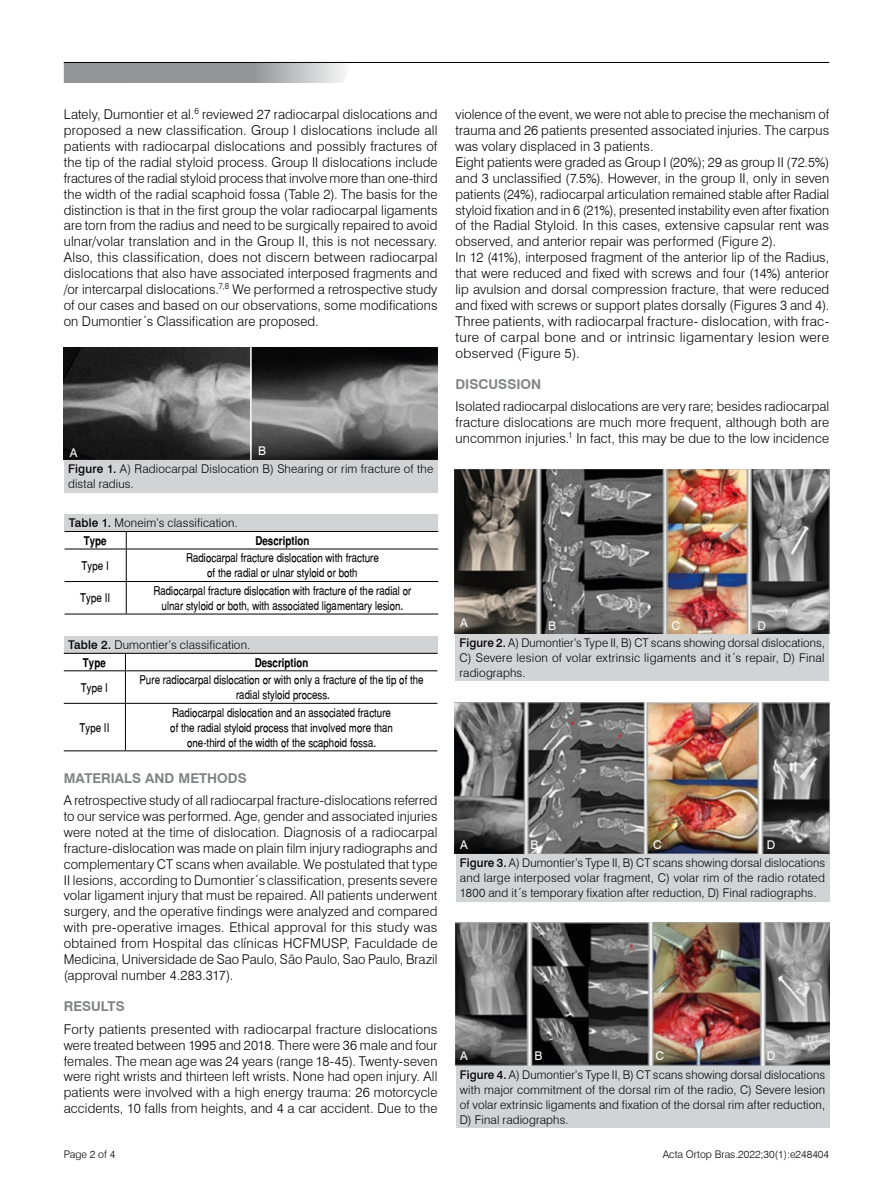
<style>
.page{position:relative;width:893px;height:1191px;background:#fff}
.page>*{position:absolute;margin:0;border:0;box-sizing:border-box;transform-origin:0 0}
.t1{font:300 13.5px/15.9px "Swiss 721 BT";letter-spacing:.01em;color:#000;text-align:justify}
.t2{font:700 13.5px "Swiss 721 BT";color:#808285}
.t3{font:300 12px/15px "Swiss 721 BT";letter-spacing:.015em;color:#000;text-align:justify}
.t4{font:12px/15px "Helvetica Narrow";color:#000;text-align:center}
.t5{font:700 12px "Helvetica Narrow";color:#000}
.t6{font:12px "Swiss 721 BT";color:#fff}
.t7{font:300 10.5px "Swiss 721 BT";color:#000}
.s1{font-weight:500}
</style>
<div class="page">
<svg style="left:64px;top:63px;width:281px;height:20px;background:#a2a4a7"></svg>
<hr style="left:64px;top:62px;width:765px;height:1px;background:#000">
<img style="left:64px;top:347px;width:373px;height:113px">
<div style="left:64px;top:460px;width:373px;height:32px;background:#d1d3d4"></div>
<div style="left:455px;top:633px;width:374px;height:48px;background:#d1d3d4"></div>
<div style="left:456px;top:854px;width:373px;height:47px;background:#d1d3d4"></div>
<div style="left:456px;top:1065px;width:373px;height:62px;background:#d1d3d4"></div>
<div style="left:65px;top:514px;width:373px;height:17px;background:#d1d3d4"></div>
<hr style="left:65px;top:531px;width:61px;height:1px;background:#000">
<hr style="left:126px;top:531px;width:312px;height:1px;background:#000">
<svg style="left:126px;top:532px;width:1px;height:16px"></svg>
<hr style="left:65px;top:548px;width:61px;height:1px;background:#000">
<hr style="left:126px;top:548px;width:312px;height:1px;background:#000">
<hr style="left:126px;top:549px;width:1px;height:32px;background:#000">
<hr style="left:65px;top:581px;width:61px;height:1px;background:#000">
<hr style="left:126px;top:581px;width:312px;height:1px;background:#000">
<hr style="left:126px;top:582px;width:1px;height:31px;background:#000">
<hr style="left:65px;top:613px;width:61px;height:1px;background:#000">
<hr style="left:126px;top:613px;width:312px;height:1px;background:#000">
<div style="left:64px;top:635px;width:373px;height:18px;background:#d1d3d4"></div>
<hr style="left:64px;top:653px;width:61px;height:1px;background:#000">
<hr style="left:125px;top:653px;width:312px;height:1px;background:#000">
<svg style="left:125px;top:653px;width:1px;height:17px"></svg>
<hr style="left:64px;top:670px;width:61px;height:1px;background:#000">
<hr style="left:125px;top:670px;width:312px;height:1px;background:#000">
<hr style="left:125px;top:671px;width:1px;height:32px;background:#000">
<hr style="left:64px;top:703px;width:61px;height:1px;background:#000">
<hr style="left:125px;top:703px;width:312px;height:1px;background:#000">
<hr style="left:125px;top:703px;width:1px;height:47px;background:#000">
<hr style="left:64px;top:750px;width:61px;height:1px;background:#000">
<hr style="left:125px;top:750px;width:312px;height:1px;background:#000">
<img style="left:455px;top:469px;width:374px;height:164px">
<img style="left:455px;top:702px;width:374px;height:152px">
<img style="left:456px;top:922px;width:374px;height:143px">
<hr style="left:250px;top:347px;width:2px;height:113px;background:#fff">
<p class="t1" style="left:64px;top:106px;width:375px">Lately, Dumontier et al.<sup>6</sup> reviewed 27 radiocarpal dislocations and proposed a new classification. Group I dislocations include all patients with radiocarpal dislocations and possibly fractures of the tip of the radial styloid process. Group II dislocations include fractures of the radial styloid process that involve more than one-third the width of the radial scaphoid fossa (Table 2). The basis for the distinction is that in the first group the volar radiocarpal ligaments are torn from the radius and need to be surgically repaired to avoid ulnar/volar translation and in the Group II, this is not necessary.<br>Also, this classification, does not discern between radiocarpal dislocations that also have associated interposed fragments and /or intercarpal dislocations.<sup>7,8</sup> We performed a retrospective study of our cases and based on our observations, some modifications on Dumontier´s Classification are proposed.</p>
<p class="t1" style="left:455px;top:106px;width:375px;text-align:left">violence of the event, we were not able to precise the mechanism of trauma and 26 patients presented associated injuries. The carpus was volary displaced in 3 patients.<br>Eight patients were graded as Group I (20%); 29 as group II (72.5%) and 3 unclassified (7.5%). However, in the group II, only in seven patients (24%), radiocarpal articulation remained stable after Radial styloid fixation and in 6 (21%), presented instability even after fixation of the Radial Styloid. In this cases, extensive capsular rent was observed, and anterior repair was performed (Figure 2).<br>In 12 (41%), interposed fragment of the anterior lip of the Radius, that were reduced and fixed with screws and four (14%) anterior lip avulsion and dorsal compression fracture, that were reduced and fixed with screws or support plates dorsally (Figures 3 and 4).<br>Three patients, with radiocarpal fracture- dislocation, with frac&shy;ture of carpal bone and or intrinsic ligamentary lesion were observed (Figure 5).</p>
<p class="t2" style="left:455px;top:376px;width:87px">DISCUSSION</p>
<p class="t1" style="left:455px;top:398px;width:375px">Isolated radiocarpal dislocations are very rare; besides radiocarpal fracture dislocations are much more frequent, although both are uncommon injuries.<sup>1</sup> In fact, this may be due to the low incidence</p>
<p class="t3" style="left:68px;top:461px;width:367px"><span class="s1">Figure 1.</span> A) Radiocarpal Dislocation B) Shearing or rim fracture of the distal radius.</p>
<p class="t6" style="left:70px;top:445px;width:9px">A</p>
<p class="t6" style="left:258px;top:443px;width:9px">B</p>
<p class="t3" style="left:69px;top:515px;width:170px"><span class="s1">Table 1.</span> Moneim’s classification.</p>
<p class="t5" style="left:84px;top:533px;width:24px">Type</p>
<p class="t5" style="left:255px;top:533px;width:55px">Description</p>
<p class="t4" style="left:82px;top:558px;width:29px">Type I</p>
<p class="t4" style="left:186px;top:550px;width:194px">Radiocarpal fracture dislocation with fracture of the radial or ulnar styloid or both</p>
<p class="t4" style="left:80px;top:590px;width:31px">Type II</p>
<p class="t4" style="left:153px;top:583px;width:260px">Radiocarpal fracture dislocation with fracture of the radial or ulnar styloid or both, with associated ligamentary lesion.</p>
<p class="t3" style="left:68px;top:637px;width:184px"><span class="s1">Table 2.</span> Dumontier’s classification.</p>
<p class="t5" style="left:83px;top:655px;width:24px">Type</p>
<p class="t5" style="left:255px;top:655px;width:55px">Description</p>
<p class="t4" style="left:81px;top:679px;width:29px">Type I</p>
<p class="t4" style="left:140px;top:672px;width:286px">Pure radiocarpal dislocation or with only a fracture of the tip of the radial styloid process.</p>
<p class="t4" style="left:79px;top:719px;width:31px">Type II</p>
<p class="t4" style="left:170px;top:704px;width:224px">Radiocarpal dislocation and an associated fracture of the radial styloid process that involved more than one-third of the width of the scaphoid fossa.</p>
<p class="t2" style="left:64px;top:769px;width:184px">MATERIALS AND METHODS</p>
<p class="t1" style="left:64px;top:792px;width:375px">A retrospective study of all radiocarpal fracture-dislocations referred to our service was performed. Age, gender and associated injuries were noted at the time of dislocation. Diagnosis of a radiocarpal fracture-dislocation was made on plain film injury radiographs and complementary CT scans when available. We postulated that type II lesions, according to Dumontier´s classification, presents severe volar ligament injury that must be repaired. All patients underwent surgery, and the operative findings were analyzed and compared with pre-operative images. Ethical approval for this study was obtained from Hospital das clínicas HCFMUSP, Faculdade de Medicina, Universidade de Sao Paulo, São Paulo, Sao Paulo, Brazil (approval number 4.283.317).</p>
<p class="t2" style="left:64px;top:998px;width:62px">RESULTS</p>
<p class="t1" style="left:64px;top:1020px;width:375px">Forty patients presented with radiocarpal fracture dislocations were treated between 1995 and 2018. There were 36 male and four females. The mean age was 24 years (range 18-45). Twenty-seven were right wrists and thirteen left wrists. None had open injury. All patients were involved with a high energy trauma: 26 motorcycle accidents, 10 falls from heights, and 4 a car accident. Due to the</p>
<p class="t6" style="left:460px;top:615px;width:9px">A</p>
<p class="t6" style="left:548px;top:619px;width:9px">B</p>
<p class="t6" style="left:672px;top:619px;width:10px">C</p>
<p class="t6" style="left:758px;top:619px;width:10px">D</p>
<p class="t3" style="left:460px;top:635px;width:367px"><span class="s1">Figure 2.</span> A) Dumontier’s Type II, B) CT scans showing dorsal dislocations, C) Severe lesion of volar extrinsic ligaments and it´s repair, D) Final radiographs.</p>
<p class="t6" style="left:460px;top:837px;width:9px">A</p>
<p class="t6" style="left:530px;top:837px;width:9px">B</p>
<p class="t6" style="left:653px;top:837px;width:10px">C</p>
<p class="t6" style="left:767px;top:837px;width:10px">D</p>
<p class="t3" style="left:460px;top:855px;width:367px"><span class="s1">Figure 3.</span> A) Dumontier’s Type II, B) CT scans showing dorsal dislocations and large interposed volar fragment, C) volar rim of the radio rotated 1800 and it´s temporary fixation after reduction, D) Final radiographs.</p>
<p class="t6" style="left:460px;top:1048px;width:9px">A</p>
<p class="t6" style="left:535px;top:1048px;width:9px">B</p>
<p class="t6" style="left:655px;top:1048px;width:10px">C</p>
<p class="t6" style="left:767px;top:1048px;width:10px">D</p>
<p class="t3" style="left:460px;top:1066px;width:367px"><span class="s1">Figure 4.</span> A) Dumontier’s Type II, B) CT scans showing dorsal dislocations with major commitment of the dorsal rim of the radio, C) Severe lesion of volar extrinsic ligaments and fixation of the dorsal rim after reduction, D) Final radiographs.</p>
<p class="t7" style="left:64px;top:1147px;width:53px">Page 2 of 4</p>
<p class="t7" style="left:663px;top:1147px;width:168px">Acta Ortop Bras.2022;30(1):e248404</p>
</div>
